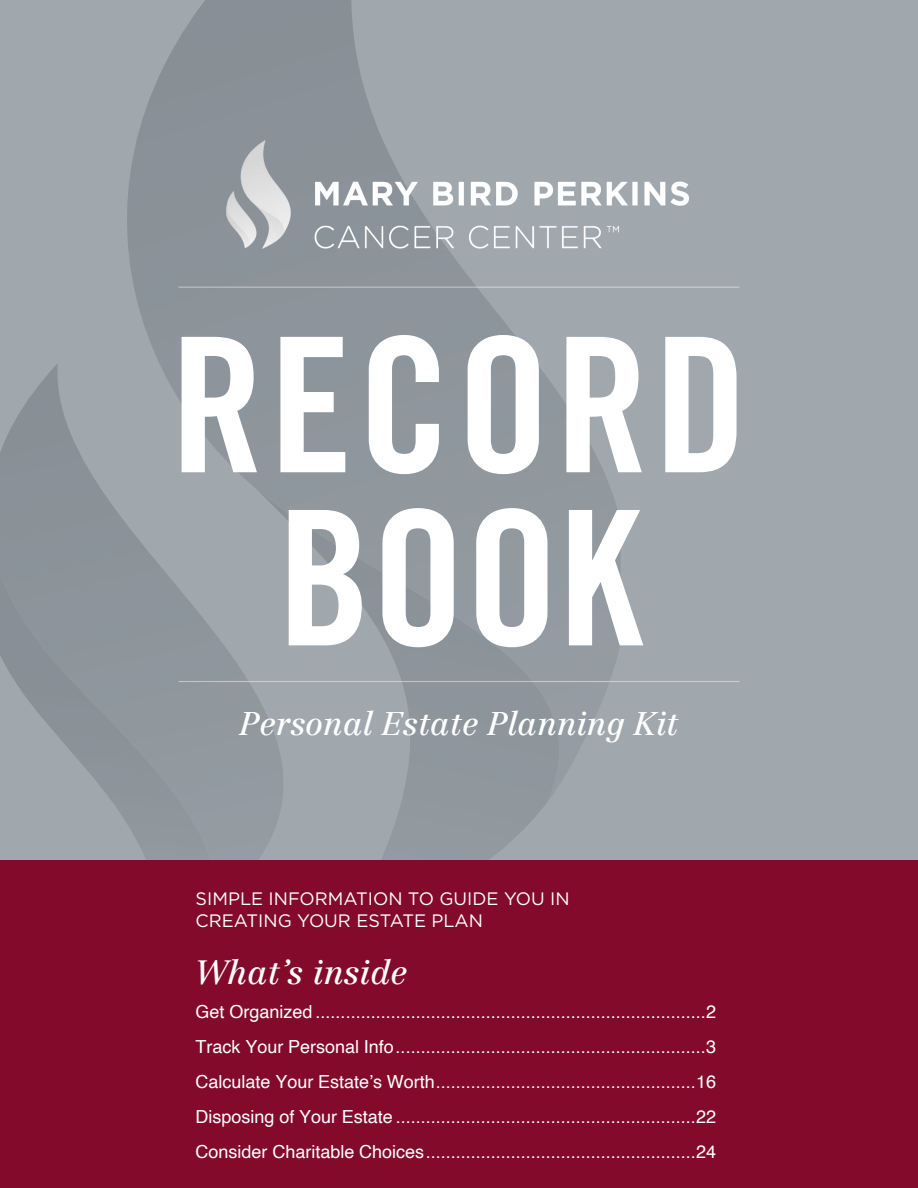
<style>
.page{position:relative;width:918px;height:1188px;background:#a0a8ae}
.page>*{position:absolute;margin:0;border:0;box-sizing:border-box;transform-origin:0 0}
.t1{font:187.5px/173.1px "Trade Gothic LT Std Bd Cn 20";letter-spacing:.025em;color:#fff;text-align:center}
.t2{font:italic 33.15px "Centennial";color:#fff}
.t3{font:italic 32.25px "Centennial";color:#fff}
.t4{font:18px "Helvetica";color:#fff}
.t5{font:18px/21.6px "Gotham";color:#fff}
</style>
<div class="page">
<svg style="left:447px;top:803px;width:99px;height:57px"></svg>
<svg style="left:127px;top:0;width:494px;height:803px"></svg>
<svg style="left:0;top:363px;width:447px;height:497px"></svg>
<div style="left:0;top:860px;width:918px;height:328px;background:#830a2b"></div>
<hr style="left:179px;top:681px;width:560px;height:1px;background:#fff">
<hr style="left:179px;top:287px;width:560px;height:1px;background:#fff">
<img style="left:227px;top:140px;width:462px;height:109px">
<h1 class="t1" style="left:170px;top:317px;width:579px">RECORD<br>BOOK</h1>
<h1 class="t3" style="left:240px;top:704px;width:440px">Personal Estate Planning Kit</h1>
<p class="t5" style="left:196px;top:888px;width:376px">SIMPLE INFORMATION TO GUIDE YOU IN<br>CREATING YOUR ESTATE PLAN</p>
<h2 class="t2" style="left:196px;top:952px;width:213px">What’s inside</h2>
<p class="t4" style="left:196px;top:997px;width:522px">Get Organized ..............................................................................2</p>
<p class="t4" style="left:196px;top:1033px;width:522px">Track Your Personal Info..............................................................3</p>
<p class="t4" style="left:196px;top:1068px;width:522px">Calculate Your Estate’s Worth....................................................16</p>
<p class="t4" style="left:196px;top:1103px;width:522px">Disposing of Your Estate ............................................................22</p>
<p class="t4" style="left:196px;top:1138px;width:522px">Consider Charitable Choices......................................................24</p>
</div>
